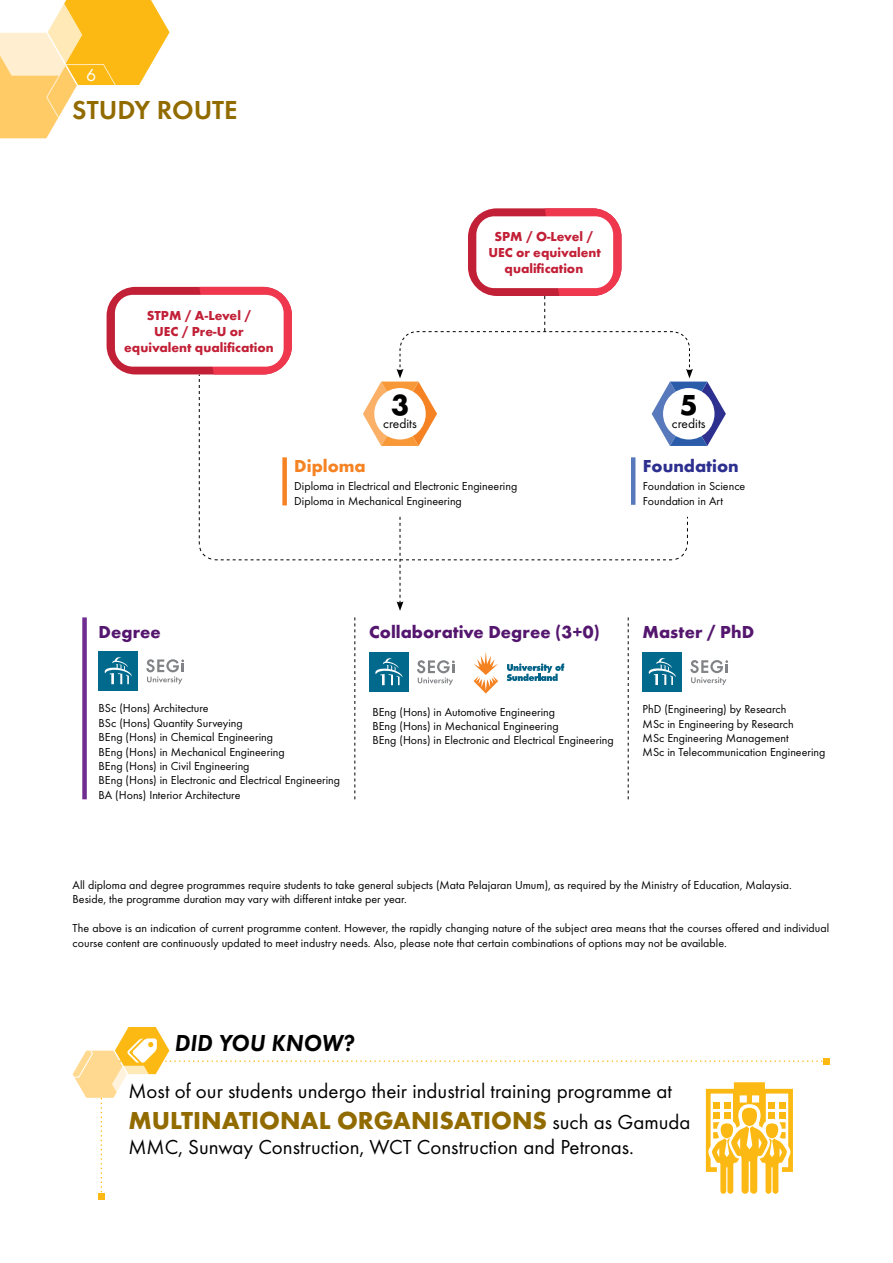
<style>
.page{position:relative;width:893px;height:1263px;background:#fff}
.page>*{position:absolute;margin:0;border:0;box-sizing:border-box;transform-origin:0 0}
.t1{font:700 30px "Futura T";color:#000}
.t2{font:600 27px "Futura T";color:#926b00}
.t3{font:700 25.5px "Futura T";color:#926b00}
.t4{font:italic 600 24px "Futura T";color:#000}
.t5{font:21px/25.2px "Futura T";color:#000}
.t6{font:700 18px "Futura T";color:#54166e}
.t7{font:700 18px "Futura T";color:#2e3090}
.t8{font:700 18px "Futura T";color:#f58323}
.t9{font:18px "Futura T";color:#fff}
.t10{font:700 13.5px/16.2px "Futura T";color:#c22037;text-align:center}
.t11{font:13.5px "Futura T";color:#000}
.t12{font:12px/14.4px "Futura T";color:#000}
</style>
<div class="page">
<svg style="left:0;top:0;width:170px;height:138px"></svg>
<div style="left:107px;top:287px;width:185px;height:87px;background:#c22037;border-radius:29px"></div>
<div style="left:115px;top:295px;width:169px;height:72px;background:#fff;border-radius:18px"></div>
<svg style="left:354px;top:617px;width:1px;height:182px"></svg>
<svg style="left:628px;top:617px;width:1px;height:182px"></svg>
<div style="left:643px;top:652px;width:39px;height:39px;background:#00698c"></div>
<svg style="left:649px;top:658px;width:27px;height:27px"></svg>
<svg style="left:690px;top:660px;width:38px;height:25px"></svg>
<div style="left:99px;top:651px;width:39px;height:39px;background:#00698c"></div>
<svg style="left:105px;top:657px;width:27px;height:27px"></svg>
<svg style="left:146px;top:659px;width:38px;height:25px"></svg>
<div style="left:82px;top:617px;width:5px;height:182px;background:#6f2c91"></div>
<div style="left:369px;top:652px;width:39px;height:39px;background:#00698c"></div>
<svg style="left:375px;top:658px;width:27px;height:27px"></svg>
<svg style="left:417px;top:660px;width:38px;height:25px"></svg>
<svg style="left:473px;top:652px;width:25px;height:41px"></svg>
<svg style="left:507px;top:663px;width:57px;height:18px"></svg>
<svg style="left:199px;top:208px;width:527px;height:403px"></svg>
<svg style="left:73px;top:1027px;width:756px;height:172px"></svg>
<h3 class="t9" style="left:86px;top:64px;width:12px">6</h3>
<h2 class="t2" style="left:72px;top:94px;width:167px">STUDY ROUT E</h2>
<p class="t10" style="left:124px;top:307px;width:151px">STPM / A-Level /<br>UEC / Pre-U or equivalent qualification</p>
<h1 class="t1" style="left:391px;top:388px;width:19px">3</h1>
<p class="t11" style="left:383px;top:416px;width:35px">credits</p>
<p class="t10" style="left:494px;top:228px;width:11px">SPM</p>
<p class="t10" style="left:526px;top:228px;width:69px">/ O-Level /</p>
<p class="t10" style="left:488px;top:245px;width:114px">UEC or equivalent</p>
<p class="t10" style="left:504px;top:261px;width:80px">qualification</p>
<h3 class="t8" style="left:294px;top:455px;width:73px">Diploma</h3>
<p class="t12" style="left:294px;top:479px;width:225px">Diploma in Electrical and Electronic Engineering<br>Diploma in Mechanical Engineering</p>
<h1 class="t1" style="left:680px;top:388px;width:19px">5</h1>
<p class="t11" style="left:672px;top:416px;width:35px">credits</p>
<h3 class="t7" style="left:643px;top:455px;width:97px">Foundation</h3>
<p class="t12" style="left:643px;top:479px;width:104px">Foundation in Science<br>Foundation in Art</p>
<h3 class="t6" style="left:99px;top:622px;width:64px">Degree</h3>
<p class="t12" style="left:99px;top:701px;width:243px">BSc (Hons) Architecture<br>BSc (Hons) Quantity Surveying<br>BEng (Hons) in Chemical Engineering<br>BEng (Hons) in Mechanical Engineering<br>BEng (Hons) in Civil Engineering<br>BEng (Hons) in Electronic and Electrical Engineering BA (Hons) Interior Architecture</p>
<h3 class="t6" style="left:369px;top:622px;width:232px">Collaborative Degree (3+0)</h3>
<p class="t12" style="left:372px;top:704px;width:243px">BEng (Hons) in Automotive Engineering<br>BEng (Hons) in Mechanical Engineering<br>BEng (Hons) in Electronic and Electrical Engineering</p>
<h3 class="t6" style="left:643px;top:622px;width:111px">Master / PhD</h3>
<p class="t12" style="left:643px;top:702px;width:184px">PhD (Engineering) by Research<br>MSc in Engineering by Research<br>MSc Engineering Management<br>MSc in Telecommunication Engineering</p>
<p class="t12" style="left:73px;top:878px;width:721px">All diploma and degree programmes require students to take general subjects (Mata Pelajaran Umum), as required by the Ministry of Education, Malaysia.<br>Beside, the programme duration may vary with different intake per year.</p>
<p class="t12" style="left:73px;top:921px;width:758px">The above is an indication of current programme content. However, the rapidly changing nature of the subject area means that the courses offered and individual course content are continuously updated to meet industry needs. Also, please note that certain combinations of options may not be available.</p>
<h3 class="t4" style="left:175px;top:1028px;width:181px">DID YOU KNOW?</h3>
<h3 class="t5" style="left:128px;top:1078px;width:545px">Most of our students undergo their industrial training programme at</h3>
<h3 class="t3" style="left:128px;top:1105px;width:19px">MUL</h3>
<h3 class="t3" style="left:181px;top:1105px;width:87px">TINATIONAL</h3>
<h3 class="t3" style="left:337px;top:1105px;width:18px">ORGANISA</h3>
<h3 class="t3" style="left:471px;top:1105px;width:29px">TIONS</h3>
<h3 class="t5" style="left:128px;top:1109px;width:564px;text-indent:424px">such as Gamuda<br>MMC, Sunway Construction, WCT Construction and Petronas.</h3>
</div>
